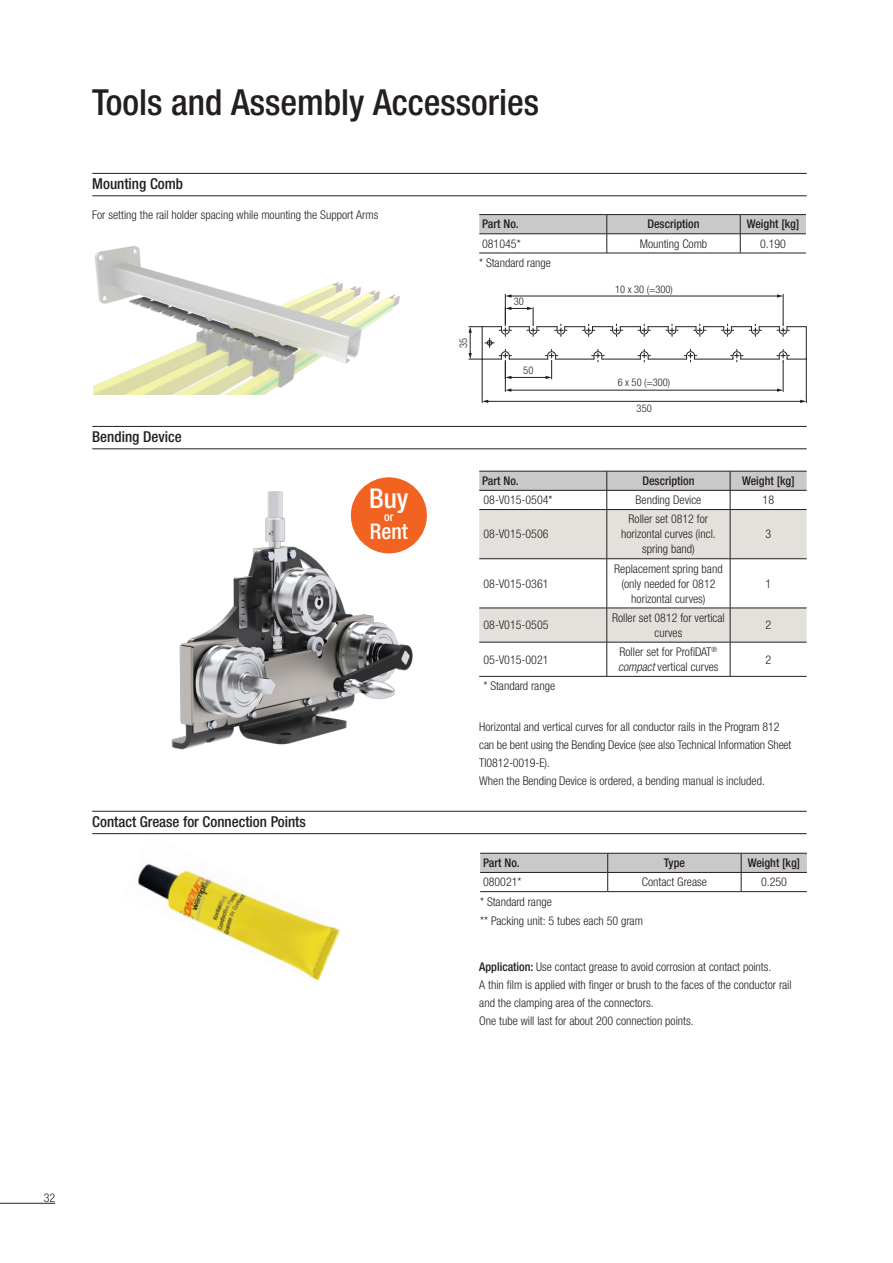
<style>
.page{position:relative;width:893px;height:1263px;background:#fff}
.page>*{position:absolute;margin:0;border:0;box-sizing:border-box;transform-origin:0 0}
.A-Hauptüberschrift{font:500 condensed 36px "Helvetica Neue LTW1 G";color:#231f20}
.Fließtext_Standard_8{font:500 condensed 27.3px "Helvetica Neue LTW1 G";color:#fff}
.Fließtext_Standard_8-2{font:500 condensed 21.6px "Helvetica Neue LTW1 G";color:#fff}
.B-Unterüberschrift{font:500 condensed 15px "Helvetica Neue LTW1 G";color:#231f20}
.Fließtext_Standard_8-3{font:500 condensed 12.15px "Helvetica Neue LTW1 G";color:#fff}
.Fließtext_Standard_8-4{font:300 condensed 12px/18px "Helvetica Neue LTW1 G";color:#231f20}
.Tabellenzelle_normal{font:300 condensed 12px/15px "Helvetica Neue LTW1 G";color:#231f20;text-align:center}
.Tabellenzelle_normal-2{font:500 condensed 12px "Helvetica Neue LTW1 G";color:#231f20}
.t1{font:300 condensed 10.5px "Helvetica Neue LT";color:#231f20}
.s1{font-style:italic}
.s2{font-weight:500}
</style>
<div class="page">
<hr style="left:0;top:1203px;width:55px;height:1px;background:#231f20">
<hr style="left:92px;top:173px;width:715px;height:1px;background:#231f20">
<hr style="left:92px;top:196px;width:715px;height:1px;background:#231f20">
<hr style="left:92px;top:426px;width:715px;height:1px;background:#231f20">
<hr style="left:92px;top:449px;width:715px;height:1px;background:#231f20">
<hr style="left:92px;top:811px;width:715px;height:1px;background:#231f20">
<hr style="left:92px;top:833px;width:715px;height:1px;background:#231f20">
<hr style="left:479px;top:214px;width:128px;height:1px;background:#231f20">
<hr style="left:607px;top:214px;width:133px;height:1px;background:#231f20">
<hr style="left:740px;top:214px;width:66px;height:1px;background:#231f20">
<svg style="left:479px;top:215px;width:327px;height:38px"></svg>
<hr style="left:479px;top:253px;width:128px;height:1px;background:#231f20">
<hr style="left:607px;top:253px;width:133px;height:1px;background:#231f20">
<hr style="left:740px;top:253px;width:66px;height:1px;background:#231f20">
<svg style="left:480px;top:853px;width:327px;height:40px"></svg>
<hr style="left:480px;top:891px;width:128px;height:1px;background:#231f20">
<hr style="left:608px;top:891px;width:133px;height:1px;background:#231f20">
<hr style="left:741px;top:891px;width:66px;height:1px;background:#231f20">
<hr style="left:806px;top:327px;width:1px;height:32px;background:#231f20">
<hr style="left:482px;top:359px;width:1px;height:44px;background:#231f20">
<hr style="left:806px;top:359px;width:1px;height:44px;background:#231f20">
<hr style="left:487px;top:401px;width:314px;height:1px;background:#231f20">
<svg style="left:482px;top:400px;width:6px;height:3px"></svg>
<svg style="left:800px;top:400px;width:6px;height:3px"></svg>
<hr style="left:505px;top:294px;width:1px;height:30px;background:#231f20">
<hr style="left:783px;top:294px;width:1px;height:30px;background:#231f20">
<hr style="left:510px;top:296px;width:268px;height:1px;background:#231f20">
<svg style="left:505px;top:294px;width:6px;height:4px"></svg>
<svg style="left:777px;top:294px;width:6px;height:4px"></svg>
<svg style="left:469px;top:307px;width:337px;height:85px"></svg>
<img style="left:93px;top:246px;width:307px;height:148px">
<img style="left:137px;top:863px;width:204px;height:118px">
<div style="left:351px;top:477px;width:76px;height:76px;background:#f26221;border-radius:50%"></div>
<svg style="left:479px;top:643px;width:328px;height:33px"></svg>
<svg style="left:479px;top:471px;width:328px;height:171px"></svg>
<hr style="left:479px;top:509px;width:128px;height:1px;background:#231f20">
<hr style="left:607px;top:509px;width:123px;height:1px;background:#231f20">
<hr style="left:607px;top:510px;width:1px;height:48px;background:#231f20">
<hr style="left:730px;top:509px;width:77px;height:1px;background:#231f20">
<hr style="left:730px;top:510px;width:1px;height:48px;background:#231f20">
<hr style="left:479px;top:558px;width:128px;height:1px;background:#231f20">
<hr style="left:607px;top:558px;width:123px;height:1px;background:#231f20">
<hr style="left:607px;top:559px;width:1px;height:49px;background:#231f20">
<hr style="left:730px;top:558px;width:77px;height:1px;background:#231f20">
<hr style="left:730px;top:559px;width:1px;height:49px;background:#231f20">
<hr style="left:479px;top:608px;width:128px;height:1px;background:#231f20">
<hr style="left:607px;top:608px;width:123px;height:1px;background:#231f20">
<hr style="left:607px;top:608px;width:1px;height:34px;background:#231f20">
<hr style="left:730px;top:608px;width:77px;height:1px;background:#231f20">
<hr style="left:730px;top:608px;width:1px;height:34px;background:#231f20">
<hr style="left:479px;top:642px;width:128px;height:1px;background:#231f20">
<hr style="left:607px;top:642px;width:123px;height:1px;background:#231f20">
<hr style="left:607px;top:642px;width:1px;height:34px;background:#231f20">
<hr style="left:730px;top:642px;width:77px;height:1px;background:#231f20">
<hr style="left:730px;top:642px;width:1px;height:34px;background:#231f20">
<hr style="left:479px;top:676px;width:128px;height:1px;background:#231f20">
<hr style="left:607px;top:676px;width:123px;height:1px;background:#231f20">
<hr style="left:730px;top:676px;width:77px;height:1px;background:#231f20">
<img style="left:171px;top:485px;width:256px;height:265px">
<p class="A-Hauptüberschrift" style="left:92px;top:81px;width:448px">Tools and Assembly Accessories</p>
<p class="B-Unterüberschrift" style="left:92px;top:175px;width:92px">Mounting Comb</p>
<p class="Fließtext_Standard_8-4" style="left:92px;top:206px;width:288px">For setting the rail holder spacing while mounting the Support Arms</p>
<p class="B-Unterüberschrift" style="left:92px;top:428px;width:91px">Bending Device</p>
<p class="Fließtext_Standard_8" style="left:369px;top:481px;width:41px">Buy</p>
<p class="Fließtext_Standard_8-3" style="left:384px;top:509px;width:11px">or</p>
<p class="Fließtext_Standard_8-2" style="left:370px;top:518px;width:39px">Rent</p>
<p class="B-Unterüberschrift" style="left:92px;top:813px;width:215px">Contact Grease for Connection Points</p>
<p class="Tabellenzelle_normal-2" style="left:482px;top:217px;width:38px">Part No.</p>
<p class="Tabellenzelle_normal-2" style="left:647px;top:217px;width:54px">Description</p>
<p class="Tabellenzelle_normal-2" style="left:747px;top:217px;width:54px">Weight [kg]</p>
<p class="Tabellenzelle_normal" style="left:482px;top:236px;width:40px">081045*</p>
<p class="Tabellenzelle_normal" style="left:640px;top:236px;width:69px">Mounting Comb</p>
<p class="Tabellenzelle_normal" style="left:760px;top:236px;width:27px">0.190</p>
<p class="Tabellenzelle_normal" style="left:479px;top:255px;width:73px">* Standard range</p>
<p class="t1" style="left:514px;top:295px;width:12px">30</p>
<p class="t1" style="left:615px;top:283px;width:59px">10 x 30 (=300)</p>
<p class="t1" style="left:457px;top:348px;width:12px;rotate:-90deg">35</p>
<p class="t1" style="left:523px;top:364px;width:12px">50</p>
<p class="t1" style="left:618px;top:377px;width:54px">6 x 50 (=300)</p>
<p class="t1" style="left:637px;top:402px;width:17px">350</p>
<p class="Tabellenzelle_normal-2" style="left:482px;top:473px;width:38px">Part No.</p>
<p class="Tabellenzelle_normal-2" style="left:642px;top:473px;width:54px">Description</p>
<p class="Tabellenzelle_normal-2" style="left:742px;top:473px;width:54px">Weight [kg]</p>
<p class="Tabellenzelle_normal" style="left:483px;top:493px;width:71px">08-V015-0504*</p>
<p class="Tabellenzelle_normal" style="left:636px;top:493px;width:67px">Bending Device</p>
<p class="Tabellenzelle_normal" style="left:763px;top:493px;width:13px">18</p>
<p class="Tabellenzelle_normal" style="left:483px;top:527px;width:67px">08-V015-0506</p>
<p class="Tabellenzelle_normal" style="left:621px;top:512px;width:94px">Roller set 0812 for horizontal curves (incl. spring band)</p>
<p class="Tabellenzelle_normal" style="left:765px;top:527px;width:7px">3</p>
<p class="Tabellenzelle_normal" style="left:483px;top:576px;width:67px">08-V015-0361</p>
<p class="Tabellenzelle_normal" style="left:614px;top:561px;width:110px">Replacement spring band (only needed for 0812 horizontal curves)</p>
<p class="Tabellenzelle_normal" style="left:765px;top:576px;width:7px">1</p>
<p class="Tabellenzelle_normal" style="left:483px;top:618px;width:67px">08-V015-0505</p>
<p class="Tabellenzelle_normal" style="left:612px;top:610px;width:114px">Roller set 0812 for vertical curves</p>
<p class="Tabellenzelle_normal" style="left:765px;top:618px;width:7px">2</p>
<p class="Tabellenzelle_normal" style="left:483px;top:652px;width:67px">05-V015-0021</p>
<p class="Tabellenzelle_normal" style="left:618px;top:644px;width:102px;text-align:left">Roller set for ProfiDAT<sup>® </sup><span class="s1">compact</span> vertical curves</p>
<p class="Tabellenzelle_normal" style="left:765px;top:652px;width:7px">2</p>
<p class="Tabellenzelle_normal" style="left:483px;top:679px;width:73px">* Standard range</p>
<p class="Fließtext_Standard_8-4" style="left:479px;top:718px;width:314px">Horizontal and vertical curves for all conductor rails in the Program 812 can be bent using the Bending Device (see also Technical Information Sheet<br>TI0812-0019-E).</p>
<p class="Fließtext_Standard_8-4" style="left:479px;top:772px;width:285px">When the Bending Device is ordered, a bending manual is included.</p>
<p class="Tabellenzelle_normal-2" style="left:483px;top:856px;width:38px">Part No.</p>
<p class="Tabellenzelle_normal-2" style="left:664px;top:856px;width:23px">Type</p>
<p class="Tabellenzelle_normal-2" style="left:748px;top:856px;width:54px">Weight [kg]</p>
<p class="Tabellenzelle_normal" style="left:483px;top:875px;width:40px">080021*</p>
<p class="Tabellenzelle_normal" style="left:642px;top:875px;width:66px">Contact Grease</p>
<p class="Tabellenzelle_normal" style="left:761px;top:875px;width:27px">0.250</p>
<p class="Tabellenzelle_normal" style="left:480px;top:894px;width:73px">* Standard range</p>
<p class="Tabellenzelle_normal" style="left:480px;top:913px;width:164px">** Packing unit: 5 tubes each 50 gram</p>
<p class="Fließtext_Standard_8-4" style="left:479px;top:958px;width:314px"><span class="s2">Application:</span> Use contact grease to avoid corrosion at contact points.<br>A thin film is applied with finger or brush to the faces of the conductor rail and the clamping area of the connectors.<br>One tube will last for about 200 connection points.</p>
<p class="Fließtext_Standard_8-4" style="left:44px;top:1188px;width:13px">32</p>
</div>
